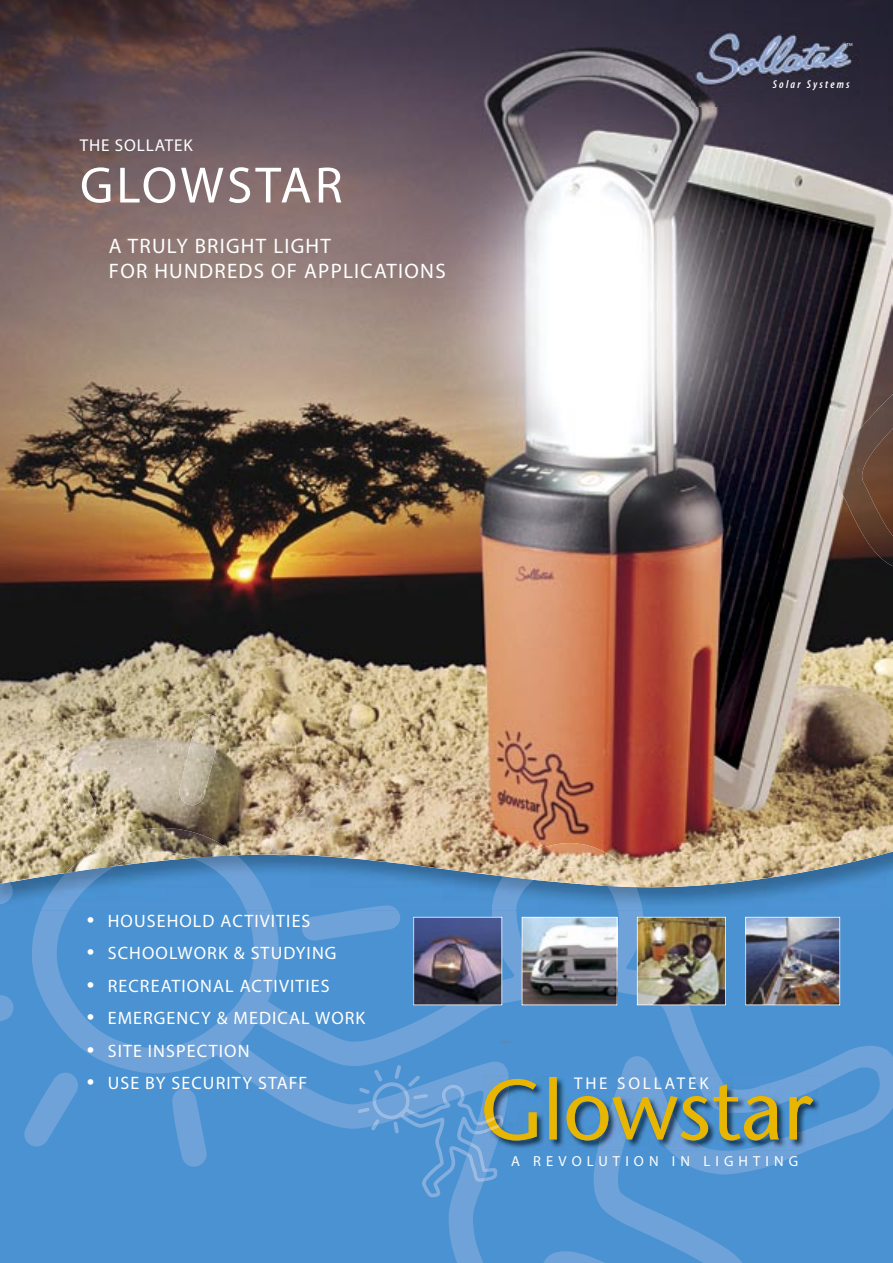
<style>
.page{position:relative;width:893px;height:1263px;background:#fff}
.page>*{position:absolute;margin:0;border:0;box-sizing:border-box;transform-origin:0 0}
.t1{font:51.45px "Myriad Pro";letter-spacing:.06em;color:#fff}
.t2{font:21px/25.2px "Myriad Pro";letter-spacing:.06em;color:#fff}
.t3{font:18px "Myriad Pro";letter-spacing:.06em;color:#fff}
.t4{font:17.1px "Myriad Pro";letter-spacing:.05em;color:#fff}
.t5{font:16.95px "Myriad Pro";letter-spacing:.17em;color:#fff}
.t6{font:14.55px "Myriad Pro";letter-spacing:.35em;color:#fff}
.t7{font:italic 600 condensed 11.4px "Myriad Pro";letter-spacing:.195em;color:#fff}
.t8{font:4.5px "Myriad Pro";color:#fff}
.s1{font-size:27px}
</style>
<div class="page">
<img style="left:0;top:895px;width:893px;height:15px">
<img style="left:0;top:0;width:893px;height:887px">
<img style="left:692px;top:31px;width:167px;height:75px">
<img style="left:838px;top:394px;width:55px;height:172px">
<svg style="left:23px;top:1072px;width:5px;height:74px"></svg>
<img style="left:0;top:882px;width:14px;height:22px">
<svg style="left:0;top:878px;width:9px;height:6px"></svg>
<img style="left:178px;top:714px;width:44px;height:91px">
<img style="left:270px;top:785px;width:76px;height:43px">
<img style="left:44px;top:745px;width:54px;height:77px">
<svg style="left:0;top:995px;width:13px;height:26px"></svg>
<svg style="left:28px;top:910px;width:865px;height:353px;background:#5095d2"></svg>
<img style="left:41px;top:855px;width:602px;height:55px">
<img style="left:66px;top:828px;width:570px;height:59px">
<svg style="left:543px;top:1251px;width:62px;height:12px"></svg>
<img style="left:813px;top:1076px;width:9px;height:74px">
<svg style="left:500px;top:1041px;width:11px;height:2px"></svg>
<svg style="left:358px;top:1065px;width:455px;height:132px;background:#6095ba"></svg>
<img style="left:413px;top:917px;width:89px;height:88px">
<img style="left:637px;top:917px;width:89px;height:88px">
<svg style="left:522px;top:917px;width:95px;height:88px"></svg>
<img style="left:745px;top:917px;width:95px;height:88px">
<p class="t4" style="left:80px;top:136px;width:115px">THE SOLLATEK</p>
<h1 class="t1" style="left:80px;top:157px;width:264px">GLOWSTAR</h1>
<p class="t2" style="left:109px;top:234px;width:338px">A TRULY BRIGHT LIGHT<br>FOR HUNDREDS OF APPLICATIONS</p>
<p class="t8" style="left:847px;top:42px;width:7px">TM</p>
<p class="t7" style="left:773px;top:79px;width:78px">Solar Systems</p>
<p class="t3" style="left:87px;top:911px;width:225px"><span class="s1">•</span> HOUSEHOLD ACTIVITIES</p>
<p class="t3" style="left:87px;top:943px;width:251px"><span class="s1">•</span> SCHOOLWORK &amp; STUDYING</p>
<p class="t3" style="left:87px;top:976px;width:244px"><span class="s1">•</span> RECREATIONAL ACTIVITIES</p>
<p class="t3" style="left:87px;top:1008px;width:280px"><span class="s1">•</span> EMERGENCY &amp; MEDICAL WORK</p>
<p class="t3" style="left:87px;top:1041px;width:164px"><span class="s1">•</span> SITE INSPECTION</p>
<p class="t3" style="left:87px;top:1073px;width:222px"><span class="s1">•</span> USE BY SECURITY STAFF</p>
<p class="t5" style="left:574px;top:1074px;width:136px">THE SOLLATEK</p>
<p class="t6" style="left:511px;top:1153px;width:289px">A REVOLUTION IN LIGHTING</p>
</div>
